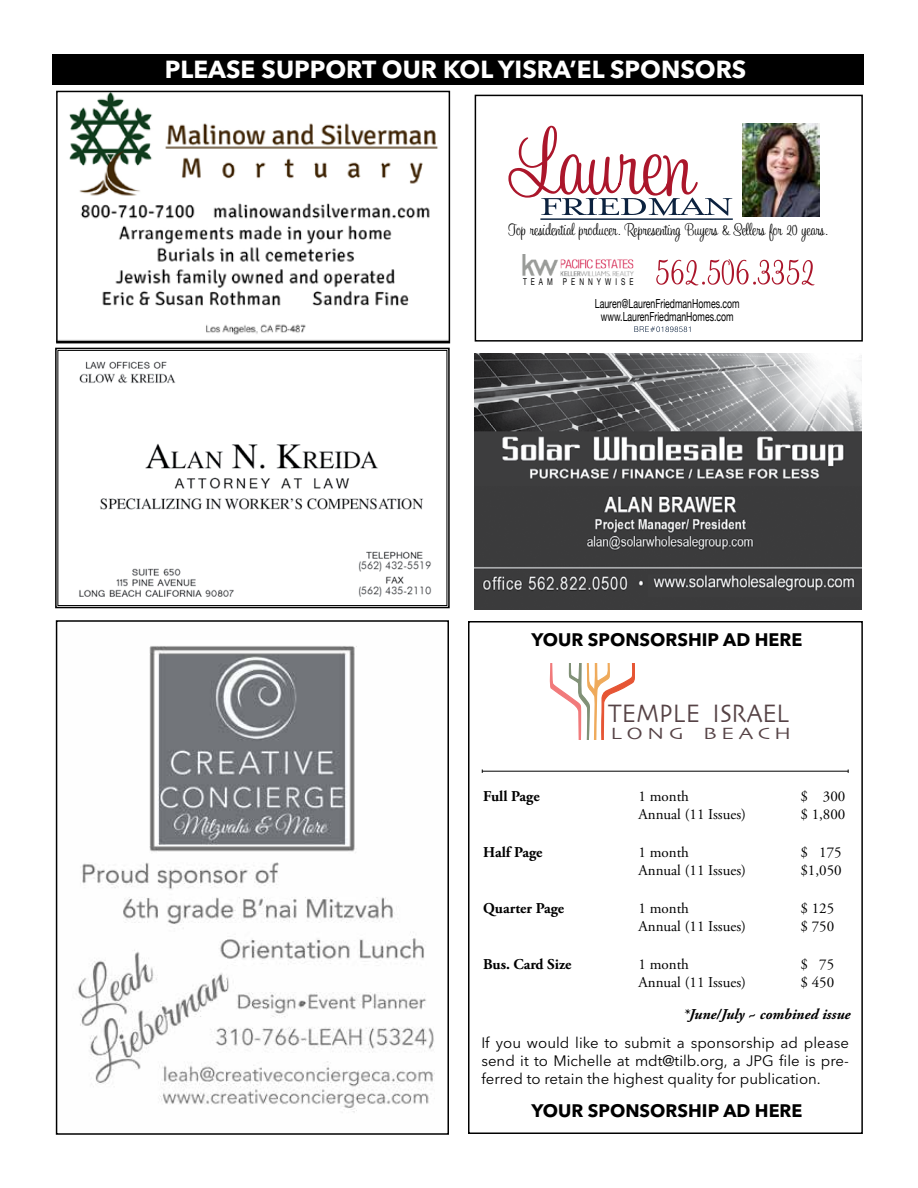
<style>
.page{position:relative;width:918px;height:1188px;background:#fff}
.page>*{position:absolute;margin:0;border:0;box-sizing:border-box;transform-origin:0 0}
.t1{font:26.4px "Skia";letter-spacing:.01em;color:#564346;scale:.9 1}
.t2{font:700 24.45px "Avenir Next LT Pro";color:#fff}
.t3{font:700 18px "Avenir Next LT Pro";color:#000}
.t4{font:17.1px "Skia";letter-spacing:.19em;color:#564346;scale:1.28 1}
.t5{font:15px/18px "Avenir Next LT Pro";color:#000;text-align:justify}
.t6{font:15px "Adobe Garamond Pro";color:#000}
.t7{font:700 15px "Adobe Garamond Pro";color:#000}
.t8{font:italic 700 15px "Adobe Garamond Pro";color:#000}
.t9{font:14.1px "Sweetheart Script limited";color:#000}
.t10{font:12.45px/12.5px "Helvetica Neue";color:#000;text-align:center;scale:.7 1}
.t11{font:9.45px "Helvetica Neue";letter-spacing:.62em;color:#000;scale:.7 1}
</style>
<div class="page">
<div style="left:53px;top:54px;width:811px;height:31px;background:#000"></div>
<svg style="left:508px;top:126px;width:224px;height:89px"></svg>
<hr style="left:540px;top:218px;width:193px;height:2px;background:#0c233f">
<img style="left:742px;top:123px;width:77px;height:93px">
<svg style="left:656px;top:259px;width:159px;height:26px"></svg>
<svg style="left:634px;top:326px;width:56px;height:6px"></svg>
<img style="left:522px;top:254px;width:112px;height:23px">
<div style="left:475px;top:95px;width:388px;height:247px;border:2px solid #000"></div>
<img style="left:475px;top:353px;width:387px;height:257px">
<img style="left:59px;top:94px;width:388px;height:246px">
<div style="left:56px;top:91px;width:394px;height:252px;border:2px solid #000"></div>
<svg style="left:55px;top:347px;width:395px;height:262px"></svg>
<div style="left:58px;top:350px;width:389px;height:256px;border:1px solid #000"></div>
<div style="left:468px;top:621px;width:395px;height:513px;border:2px solid #000"></div>
<hr style="left:482px;top:771px;width:366px;height:1px;background:#000">
<svg style="left:549px;top:664px;width:86px;height:75px"></svg>
<img style="left:76px;top:646px;width:359px;height:467px">
<div style="left:56px;top:620px;width:393px;height:515px;border:2px solid #000"></div>
<h2 class="t2" style="left:165px;top:55px;width:583px">PLEASE SUPPORT OUR KOL YISRA’EL SPONSORS</h2>
<p class="t9" style="left:508px;top:223px;width:321px">Top residential producer. Representing Buyers &amp; Sellers for 20 years.</p>
<p class="t11" style="left:523px;top:275px;width:159px">TEAM PENNYWISE</p>
<p class="t10" style="left:595px;top:299px;width:208px">Lauren@LaurenFriedmanHomes.com www.LaurenFriedmanHomes.com</p>
<p class="t3" style="left:531px;top:629px;width:272px">YOUR SPONSORSHIP AD HERE</p>
<h1 class="t1" style="left:608px;top:698px;width:203px">TEMPLE ISRAEL</h1>
<p class="t4" style="left:611px;top:723px;width:143px">LONG BEACH</p>
<p class="t7" style="left:483px;top:787px;width:58px">Full Page</p>
<p class="t6" style="left:638px;top:787px;width:52px">1 month</p>
<p class="t6" style="left:800px;top:787px;width:46px">$ 300</p>
<p class="t6" style="left:638px;top:805px;width:109px">Annual (11 Issues)</p>
<p class="t6" style="left:800px;top:805px;width:46px">$ 1,800</p>
<p class="t7" style="left:483px;top:843px;width:61px">Half Page</p>
<p class="t6" style="left:638px;top:843px;width:52px">1 month</p>
<p class="t6" style="left:800px;top:843px;width:43px">$ 175</p>
<p class="t6" style="left:638px;top:861px;width:109px">Annual (11 Issues)</p>
<p class="t6" style="left:800px;top:861px;width:43px">$1,050</p>
<p class="t7" style="left:483px;top:900px;width:82px">Quarter Page</p>
<p class="t6" style="left:638px;top:899px;width:52px">1 month</p>
<p class="t6" style="left:800px;top:899px;width:35px">$ 125</p>
<p class="t6" style="left:638px;top:917px;width:109px">Annual (11 Issues)</p>
<p class="t6" style="left:800px;top:917px;width:35px">$ 750</p>
<p class="t7" style="left:483px;top:956px;width:90px">Bus. Card Size</p>
<p class="t6" style="left:638px;top:956px;width:52px">1 month</p>
<p class="t6" style="left:800px;top:956px;width:35px">$ 75</p>
<p class="t6" style="left:638px;top:974px;width:109px">Annual (11 Issues)</p>
<p class="t6" style="left:800px;top:974px;width:35px">$ 450</p>
<p class="t8" style="left:683px;top:1005px;width:169px">*June/July ~ combined issue</p>
<p class="t5" style="left:481px;top:1034px;width:369px">If you would like to submit a sponsorship ad please send it to Michelle at mdt@tilb.org, a JPG file is pre&shy;ferred to retain the highest quality for publication.</p>
<p class="t3" style="left:531px;top:1100px;width:272px">YOUR SPONSORSHIP AD HERE</p>
</div>
